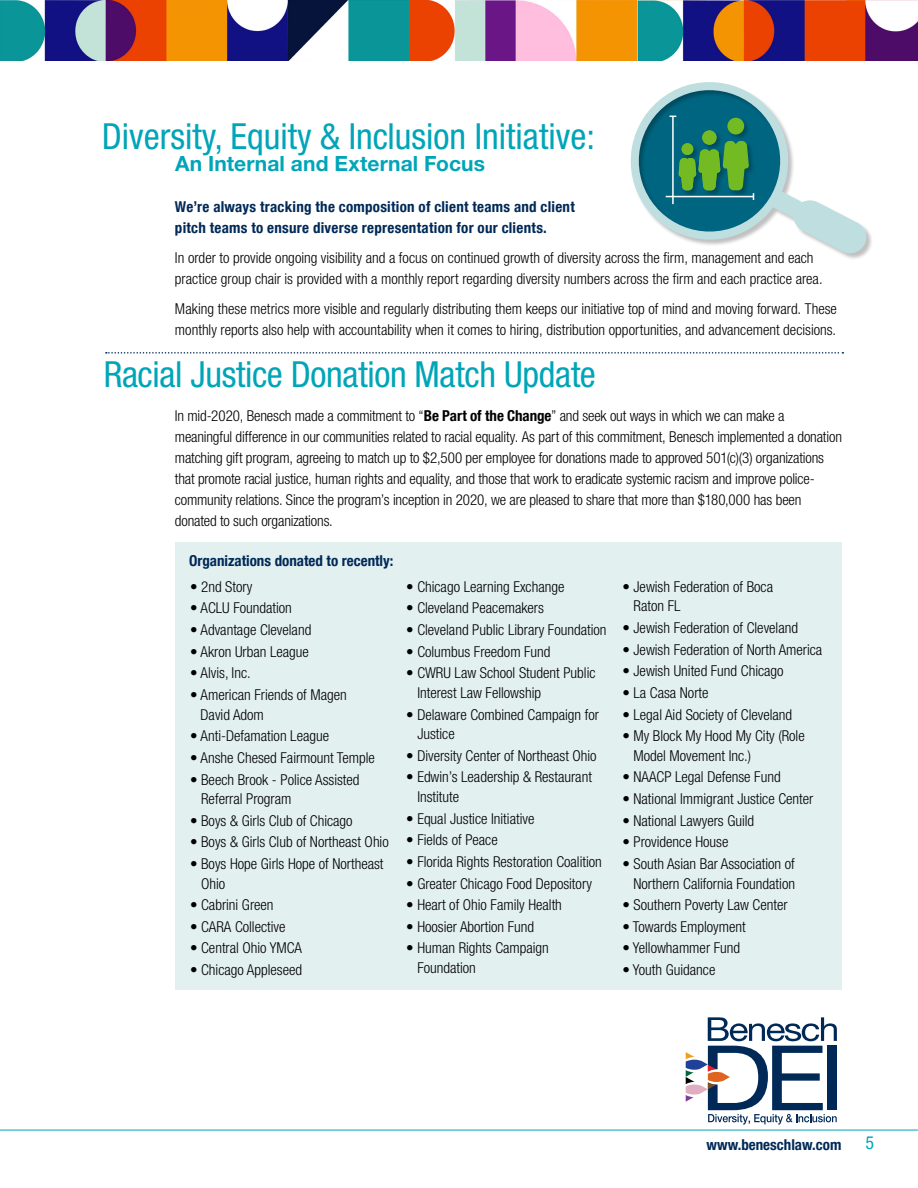
<style>
.page{position:relative;width:918px;height:1188px;background:#fff}
.page>*{position:absolute;margin:0;border:0;box-sizing:border-box;transform-origin:0 0}
.t1{font:condensed 36px "Helvetica Neue LT Std";color:#00a5b8}
.t2{font:700 21px "Helvetica Neue LT Std";letter-spacing:.005em;color:#00a5b8}
.t3{font:condensed 18px "Helvetica Neue LT Std";color:#00a5b8}
.t4{font:300 condensed 15px/19.5px "Helvetica Neue LT Std";color:#000}
.t5{font:700 condensed 15px/21px "Helvetica Neue LT Com";letter-spacing:.015em;color:#002957}
.s1{font-family:"Helvetica Neue LT Com";font-weight:700}
</style>
<div class="page">
<img style="left:0;top:0;width:918px;height:60px">
<svg style="left:686px;top:1017px;width:151px;height:108px"></svg>
<hr style="left:0;top:1130px;width:918px;height:1px;background:#00a5b8">
<div style="left:176px;top:542px;width:666px;height:447px;background:#e3f0f0"></div>
<svg style="left:106px;top:352px;width:737px;height:2px"></svg>
<svg style="left:625px;top:32px;width:168px;height:29px"></svg>
<div style="left:630px;top:82px;width:243px;height:178px;background:#000;opacity:.25"></div>
<svg style="left:630px;top:82px;width:239px;height:172px"></svg>
<h1 class="t1" style="left:102px;top:115px;width:495px">Diversity, Equity &amp; Inclusion Initiative:</h1>
<h2 class="t2" style="left:175px;top:151px;width:312px">An Internal and External Focus</h2>
<p class="t5" style="left:175px;top:196px;width:401px">We’re always tracking the composition of client teams and client pitch teams to ensure diverse representation for our clients.</p>
<p class="t4" style="left:175px;top:247px;width:649px;line-height:21px">In order to provide ongoing visibility and a focus on continued growth of diversity across the firm, management and each practice group chair is provided with a monthly report regarding diversity numbers across the firm and each practice area.</p>
<p class="t4" style="left:175px;top:298px;width:664px;line-height:21px">Making these metrics more visible and regularly distributing them keeps our initiative top of mind and moving forward. These monthly reports also help with accountability when it comes to hiring, distribution opportunities, and advancement decisions.</p>
<h1 class="t1" style="left:104px;top:354px;width:494px">Racial Justice Donation Match Update</h1>
<p class="t4" style="left:175px;top:405px;width:669px;line-height:21px">In mid-2020, Benesch made a commitment to “<span class="s1">Be Part of the Change</span>” and seek out ways in which we can make a meaningful difference in our communities related to racial equality. As part of this commitment, Benesch implemented a donation matching gift program, agreeing to match up to $2,500 per employee for donations made to approved 501(c)(3) organizations that promote racial justice, human rights and equality, and those that work to eradicate systemic racism and improve police&shy;community relations. Since the program’s inception in 2020, we are pleased to share that more than $180,000 has been donated to such organizations.</p>
<p class="t5" style="left:189px;top:551px;width:206px">Organizations donated to recently:</p>
<p class="t4" style="left:190px;top:577px;width:64px">• 2nd Story</p>
<p class="t4" style="left:190px;top:598px;width:103px">• ACLU Foundation</p>
<p class="t4" style="left:190px;top:620px;width:123px">• Advantage Cleveland</p>
<p class="t4" style="left:190px;top:642px;width:120px">• Akron Urban League</p>
<p class="t4" style="left:190px;top:663px;width:62px">• Alvis, Inc.</p>
<p class="t4" style="left:201px;top:685px;width:148px;text-indent:-11px">• American Friends of Magen<br>David Adom</p>
<p class="t4" style="left:190px;top:726px;width:141px">• Anti-Defamation League</p>
<p class="t4" style="left:190px;top:748px;width:186px">• Anshe Chesed Fairmount Temple</p>
<p class="t4" style="left:201px;top:769px;width:160px;text-indent:-11px">• Beech Brook - Police Assisted<br>Referral Program</p>
<p class="t4" style="left:190px;top:811px;width:164px">• Boys &amp; Girls Club of Chicago</p>
<p class="t4" style="left:190px;top:832px;width:200px">• Boys &amp; Girls Club of Northeast Ohio</p>
<p class="t4" style="left:201px;top:854px;width:184px;text-indent:-11px">• Boys Hope Girls Hope of Northeast<br>Ohio</p>
<p class="t4" style="left:190px;top:895px;width:85px">• Cabrini Green</p>
<p class="t4" style="left:190px;top:917px;width:97px">• CARA Collective</p>
<p class="t4" style="left:190px;top:938px;width:113px">• Central Ohio YMCA</p>
<p class="t4" style="left:190px;top:960px;width:114px">• Chicago Appleseed</p>
<p class="t4" style="left:406px;top:577px;width:160px">• Chicago Learning Exchange</p>
<p class="t4" style="left:406px;top:598px;width:139px">• Cleveland Peacemakers</p>
<p class="t4" style="left:406px;top:620px;width:202px">• Cleveland Public Library Foundation</p>
<p class="t4" style="left:406px;top:642px;width:146px">• Columbus Freedom Fund</p>
<p class="t4" style="left:417px;top:663px;width:180px;text-indent:-11px">• CWRU Law School Student Public<br>Interest Law Fellowship</p>
<p class="t4" style="left:417px;top:704px;width:183px;text-indent:-11px">• Delaware Combined Campaign for<br>Justice</p>
<p class="t4" style="left:406px;top:746px;width:192px">• Diversity Center of Northeast Ohio</p>
<p class="t4" style="left:417px;top:767px;width:176px;text-indent:-11px">• Edwin’s Leadership &amp; Restaurant<br>Institute</p>
<p class="t4" style="left:406px;top:808px;width:130px">• Equal Justice Initiative</p>
<p class="t4" style="left:406px;top:830px;width:93px">• Fields of Peace</p>
<p class="t4" style="left:406px;top:852px;width:197px">• Florida Rights Restoration Coalition</p>
<p class="t4" style="left:406px;top:873px;width:187px">• Greater Chicago Food Depository</p>
<p class="t4" style="left:406px;top:895px;width:157px">• Heart of Ohio Family Health</p>
<p class="t4" style="left:406px;top:917px;width:129px">• Hoosier Abortion Fund</p>
<p class="t4" style="left:417px;top:938px;width:133px;text-indent:-11px">• Human Rights Campaign<br>Foundation</p>
<p class="t4" style="left:634px;top:577px;width:141px;text-indent:-11px">• Jewish Federation of Boca<br>Raton FL</p>
<p class="t4" style="left:622px;top:618px;width:177px">• Jewish Federation of Cleveland</p>
<p class="t4" style="left:622px;top:639px;width:201px">• Jewish Federation of North America</p>
<p class="t4" style="left:622px;top:661px;width:163px">• Jewish United Fund Chicago</p>
<p class="t4" style="left:622px;top:683px;width:88px">• La Casa Norte</p>
<p class="t4" style="left:622px;top:704px;width:171px">• Legal Aid Society of Cleveland</p>
<p class="t4" style="left:634px;top:726px;width:173px;text-indent:-11px">• My Block My Hood My City (Role<br>Model Movement Inc.)</p>
<p class="t4" style="left:622px;top:767px;width:160px">• NAACP Legal Defense Fund</p>
<p class="t4" style="left:622px;top:789px;width:192px">• National Immigrant Justice Center</p>
<p class="t4" style="left:622px;top:811px;width:133px">• National Lawyers Guild</p>
<p class="t4" style="left:622px;top:832px;width:108px">• Providence House</p>
<p class="t4" style="left:622px;top:854px;width:174px;text-align:right">• South Asian Bar Association of<br>Northern California Foundation</p>
<p class="t4" style="left:622px;top:895px;width:167px">• Southern Poverty Law Center</p>
<p class="t4" style="left:622px;top:917px;width:125px">• Towards Employment</p>
<p class="t4" style="left:622px;top:938px;width:119px">• Yellowhammer Fund</p>
<p class="t4" style="left:622px;top:960px;width:94px">• Youth Guidance</p>
<p class="t5" style="left:707px;top:1134px;width:136px">www.beneschlaw.com</p>
<p class="t3" style="left:866px;top:1132px;width:10px">5</p>
</div>
